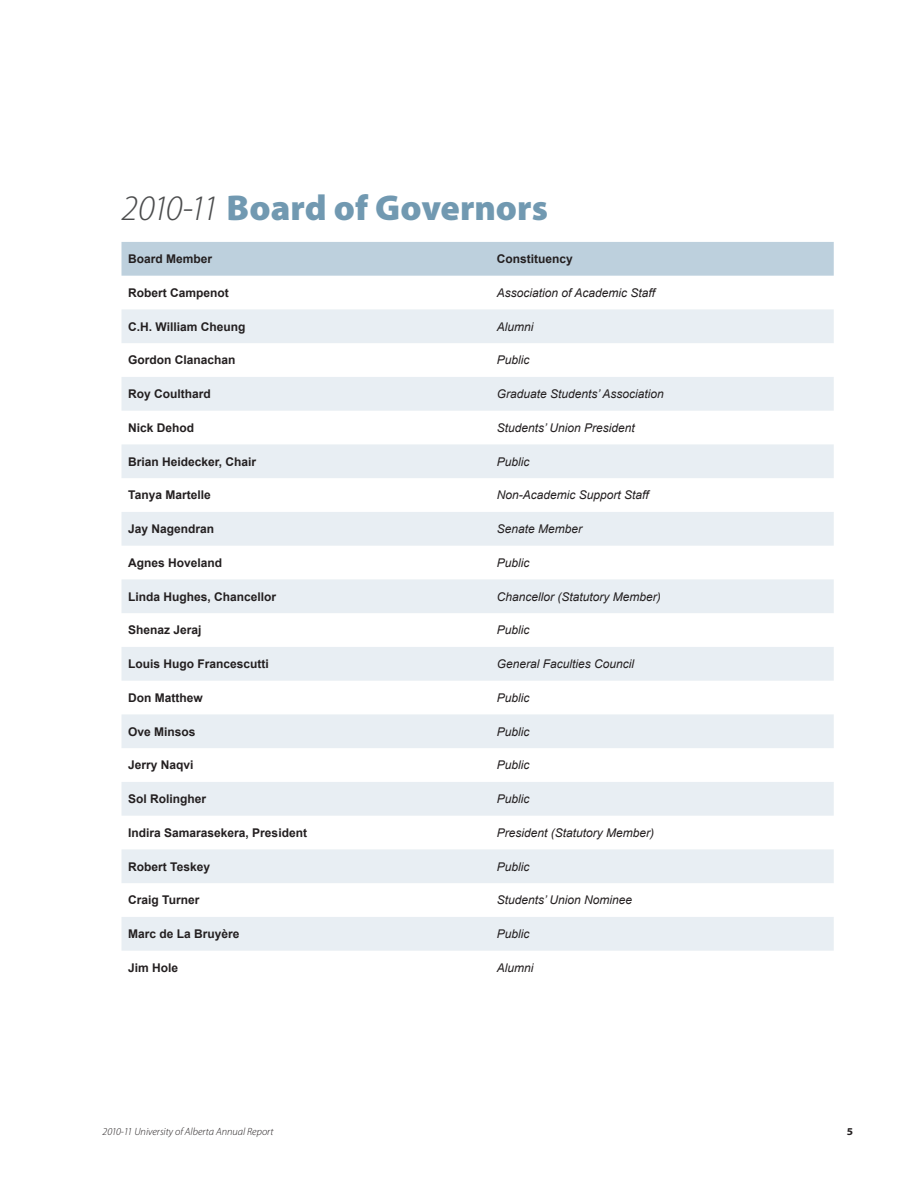
<style>
.page{position:relative;width:918px;height:1188px;background:#fff}
.page>*{position:absolute;margin:0;border:0;box-sizing:border-box;transform-origin:0 0}
.t1{font:900 36px "Myriad Pro";color:#7199b1}
.Financials_-_Regular{font:italic 12px "Arial";color:#231f20}
.Financials_-_Regular-2{font:700 12px "Arial";color:#231f20}
.Financials_-_Bold{font:700 12px "Arial";color:#231f20}
.t2{font:italic 300 10.5px "Myriad Pro";color:#231f20}
.t3{font:700 semi-expanded 10.5px "Myriad Pro";color:#231f20}
.s1{font-weight:300;font-style:italic;color:#4b4c4d}
</style>
<div class="page">
<div style="left:122px;top:242px;width:712px;height:34px;background:#bdd0dd"></div>
<svg style="left:122px;top:309px;width:712px;height:642px;fill:#e8eef3"></svg>
<h2 class="t1" style="left:122px;top:188px;width:428px"><span class="s1">2010-11</span> Board of Governors</h2>
<p class="Financials_-_Regular-2" style="left:128px;top:251px;width:86px">Board Member</p>
<p class="Financials_-_Regular-2" style="left:497px;top:251px;width:78px">Constituency</p>
<p class="Financials_-_Regular-2" style="left:128px;top:285px;width:102px">Robert Campenot</p>
<p class="Financials_-_Regular" style="left:497px;top:285px;width:160px">Association of Academic Staff</p>
<p class="Financials_-_Regular-2" style="left:128px;top:319px;width:119px">C.H. William Cheung</p>
<p class="Financials_-_Regular" style="left:497px;top:319px;width:38px">Alumni</p>
<p class="Financials_-_Regular-2" style="left:128px;top:352px;width:109px">Gordon Clanachan</p>
<p class="Financials_-_Regular" style="left:497px;top:352px;width:34px">Public</p>
<p class="Financials_-_Regular-2" style="left:128px;top:386px;width:84px">Roy Coulthard</p>
<p class="Financials_-_Regular" style="left:497px;top:386px;width:168px">Graduate Students’ Association</p>
<p class="Financials_-_Regular-2" style="left:128px;top:420px;width:68px">Nick Dehod</p>
<p class="Financials_-_Regular" style="left:497px;top:420px;width:140px">Students’ Union President</p>
<p class="Financials_-_Regular-2" style="left:128px;top:454px;width:130px">Brian Heidecker, Chair</p>
<p class="Financials_-_Regular" style="left:497px;top:454px;width:34px">Public</p>
<p class="Financials_-_Regular-2" style="left:128px;top:487px;width:84px">Tanya Martelle</p>
<p class="Financials_-_Regular" style="left:497px;top:487px;width:154px">Non-Academic Support Staff</p>
<p class="Financials_-_Regular-2" style="left:128px;top:521px;width:88px">Jay Nagendran</p>
<p class="Financials_-_Regular" style="left:497px;top:521px;width:87px">Senate Member</p>
<p class="Financials_-_Regular-2" style="left:128px;top:555px;width:96px">Agnes Hoveland</p>
<p class="Financials_-_Regular" style="left:497px;top:555px;width:34px">Public</p>
<p class="Financials_-_Regular-2" style="left:128px;top:589px;width:150px">Linda Hughes, Chancellor</p>
<p class="Financials_-_Regular" style="left:497px;top:589px;width:166px">Chancellor (Statutory Member)</p>
<p class="Financials_-_Regular-2" style="left:128px;top:622px;width:75px">Shenaz Jeraj</p>
<p class="Financials_-_Regular" style="left:497px;top:622px;width:34px">Public</p>
<p class="Financials_-_Regular-2" style="left:128px;top:656px;width:142px">Louis Hugo Francescutti</p>
<p class="Financials_-_Regular" style="left:497px;top:656px;width:139px">General Faculties Council</p>
<p class="Financials_-_Regular-2" style="left:128px;top:690px;width:76px">Don Matthew</p>
<p class="Financials_-_Regular" style="left:497px;top:690px;width:34px">Public</p>
<p class="Financials_-_Regular-2" style="left:128px;top:724px;width:69px">Ove Minsos</p>
<p class="Financials_-_Regular" style="left:497px;top:724px;width:34px">Public</p>
<p class="Financials_-_Regular-2" style="left:128px;top:757px;width:67px">Jerry Naqvi</p>
<p class="Financials_-_Regular" style="left:497px;top:757px;width:34px">Public</p>
<p class="Financials_-_Bold" style="left:128px;top:791px;width:80px">Sol Rolingher</p>
<p class="Financials_-_Regular" style="left:497px;top:791px;width:34px">Public</p>
<p class="Financials_-_Bold" style="left:128px;top:825px;width:180px">Indira Samarasekera, President</p>
<p class="Financials_-_Regular" style="left:497px;top:825px;width:159px">President (Statutory Member)</p>
<p class="Financials_-_Bold" style="left:128px;top:859px;width:83px">Robert Teskey</p>
<p class="Financials_-_Regular" style="left:497px;top:859px;width:34px">Public</p>
<p class="Financials_-_Bold" style="left:128px;top:892px;width:73px">Craig Turner</p>
<p class="Financials_-_Regular" style="left:497px;top:892px;width:137px">Students’ Union Nominee</p>
<p class="Financials_-_Bold" style="left:128px;top:926px;width:113px">Marc de La Bruyère</p>
<p class="Financials_-_Regular" style="left:497px;top:926px;width:34px">Public</p>
<p class="Financials_-_Bold" style="left:128px;top:960px;width:52px">Jim Hole</p>
<p class="Financials_-_Regular" style="left:497px;top:960px;width:38px">Alumni</p>
<p class="t2" style="left:103px;top:1126px;width:173px">2010-11 University of Alberta Annual Report</p>
<p class="t3" style="left:847px;top:1126px;width:8px">5</p>
</div>
